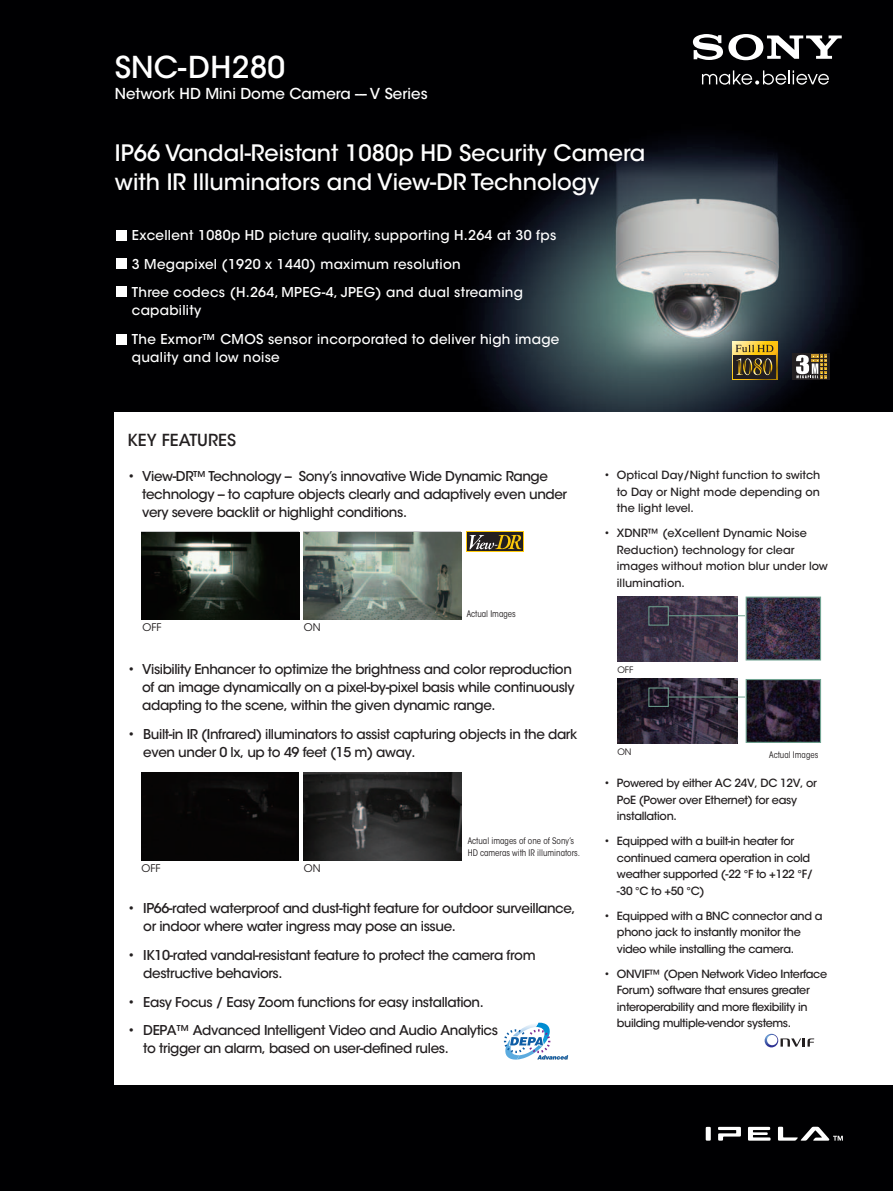
<style>
.page{position:relative;width:893px;height:1191px;background:#000002}
.page>*{position:absolute;margin:0;border:0;box-sizing:border-box;transform-origin:0 0}
.t1{font:500 30px "ITC Avant Garde Std";color:#fff}
.t2{font:500 22.5px/28.5px "ITC Avant Garde Std";color:#fff}
.t3{font:500 16.5px "ITC Avant Garde Std";color:#231f20}
.t4{font:500 15px "ITC Avant Garde Std";color:#fff}
.t5{font:500 13.5px/18px "ITC Avant Garde Std";letter-spacing:-.03em;color:#231f20}
.t6{font:500 13.5px/28.7px "ITC Avant Garde Std";letter-spacing:.02em;color:#fff}
.t7{font:500 11.25px/16.5px "ITC Avant Garde Std";letter-spacing:-.03em;color:#231f20}
.t8{font:500 11.25px/16.5px "ITC Avant Garde Std";color:#231f20}
.t9{font:10.5px "ITC Avant Garde Std";color:#231f20}
.t10{font:condensed 9px/12px "ITC Avant Garde Std";color:#231f20}
.t11{font:8.85px "ITC Avant Garde Std";color:#231f20}
</style>
<div class="page">
<img style="left:474px;top:41px;width:379px;height:371px">
<div style="left:115px;top:412px;width:778px;height:672px;background:#fff"></div>
<div style="left:116px;top:230px;width:11px;height:10px;background:#fff"></div>
<div style="left:116px;top:258px;width:11px;height:10px;background:#fff"></div>
<div style="left:116px;top:286px;width:11px;height:11px;background:#fff"></div>
<div style="left:116px;top:334px;width:11px;height:11px;background:#fff"></div>
<svg style="left:765px;top:1033px;width:49px;height:14px"></svg>
<svg style="left:732px;top:342px;width:45px;height:38px"></svg>
<div style="left:733px;top:355px;width:43px;height:23px;background:#231f20"></div>
<svg style="left:736px;top:358px;width:36px;height:17px"></svg>
<svg style="left:736px;top:345px;width:37px;height:7px"></svg>
<svg style="left:792px;top:353px;width:37px;height:27px"></svg>
<svg style="left:796px;top:355px;width:31px;height:23px"></svg>
<img style="left:142px;top:532px;width:157px;height:87px">
<img style="left:304px;top:532px;width:157px;height:87px">
<div style="left:142px;top:772px;width:157px;height:88px;background:#060505"></div>
<img style="left:304px;top:772px;width:157px;height:88px">
<svg style="left:504px;top:1022px;width:64px;height:38px"></svg>
<img style="left:617px;top:596px;width:120px;height:65px">
<img style="left:748px;top:598px;width:71px;height:60px">
<div style="left:746px;top:596px;width:75px;height:64px;border:1px solid #71a492"></div>
<div style="left:648px;top:606px;width:21px;height:19px;border:1px solid #71a492"></div>
<hr style="left:668px;top:615px;width:77px;height:1px;background:#71a492">
<img style="left:617px;top:679px;width:120px;height:64px">
<img style="left:748px;top:681px;width:71px;height:60px">
<div style="left:746px;top:679px;width:75px;height:64px;border:1px solid #71a492"></div>
<div style="left:648px;top:687px;width:21px;height:20px;border:1px solid #71a492"></div>
<hr style="left:668px;top:696px;width:77px;height:1px;background:#71a492">
<div style="left:467px;top:531px;width:57px;height:21px;background:#feca0a"></div>
<div style="left:468px;top:532px;width:55px;height:19px;background:#231f20"></div>
<svg style="left:469px;top:535px;width:52px;height:14px"></svg>
<svg style="left:706px;top:1126px;width:137px;height:14px"></svg>
<svg style="left:702px;top:70px;width:127px;height:15px"></svg>
<svg style="left:693px;top:34px;width:149px;height:26px"></svg>
<h1 class="t1" style="left:115px;top:48px;width:172px">SNC-DH280</h1>
<p class="t4" style="left:115px;top:84px;width:314px">Network HD Mini Dome Camera --- V Series</p>
<h2 class="t2" style="left:115px;top:139px;width:532px">IP66 Vandal-Reistant 1080p HD Security Camera with IR Illuminators and View-DR Technology</h2>
<p class="t6" style="left:132px;top:221px;width:426px">Excellent 1080p HD picture quality, supporting H.264 at 30 fps<br>3 Megapixel (1920 x 1440) maximum resolution<br>Three codecs (H.264, MPEG-4, JPEG) and dual streaming</p>
<p class="t6" style="left:132px;top:296px;width:429px">capability<br>The Exmor™ CMOS sensor incorporated to deliver high image</p>
<p class="t6" style="left:132px;top:343px;width:150px">quality and low noise</p>
<p class="t3" style="left:128px;top:430px;width:110px">KEY FEATURES</p>
<p class="t5" style="left:142px;top:467px;width:426px;text-indent:-15px">• View-DR™ Technology -- Sony’s innovative Wide Dynamic Range technology -- to capture objects clearly and adaptively even under very severe backlit or highlight conditions.</p>
<p class="t9" style="left:142px;top:621px;width:21px">OFF</p>
<p class="t9" style="left:304px;top:621px;width:18px">ON</p>
<p class="t10" style="left:467px;top:607px;width:51px">Actual Images</p>
<p class="t5" style="left:142px;top:660px;width:434px;text-indent:-15px">• Visibility Enhancer to optimize the brightness and color reproduction of an image dynamically on a pixel-by-pixel basis while continuously adapting to the scene, within the given dynamic range.</p>
<p class="t5" style="left:143px;top:724px;width:435px;text-indent:-16px">• Built-in IR (Infrared) illuminators to assist capturing objects in the dark even under 0 lx, up to 49 feet (15 m) away.</p>
<p class="t9" style="left:142px;top:861px;width:21px">OFF</p>
<p class="t9" style="left:304px;top:861px;width:18px">ON</p>
<p class="t10" style="left:468px;top:835px;width:114px">Actual images of one of Sony’s<br>HD cameras with IR illuminators.</p>
<p class="t5" style="left:143px;top:899px;width:434px;text-indent:-16px">• IP66-rated waterproof and dust-tight feature for outdoor surveillance, or indoor where water ingress may pose an issue.</p>
<p class="t5" style="left:143px;top:946px;width:394px;text-indent:-16px">• IK10-rated vandal-resistant feature to protect the camera from destructive behaviors.</p>
<p class="t5" style="left:128px;top:992px;width:358px">• Easy Focus / Easy Zoom functions for easy installation.</p>
<p class="t5" style="left:143px;top:1021px;width:356px;text-indent:-16px">• DEPA™ Advanced Intelligent Video and Audio Analytics to trigger an alarm, based on user-defined rules.</p>
<p class="t7" style="left:617px;top:467px;width:205px;text-align:justify;text-indent:-13px">• Optical Day/Night function to switch to Day or Night mode depending on the light level.</p>
<p class="t8" style="left:617px;top:525px;width:213px;text-indent:-13px">• XDNR™ (eXcellent Dynamic Noise<br>Reduction) technology for clear images without motion blur under low illumination.</p>
<p class="t11" style="left:617px;top:664px;width:18px">OFF</p>
<p class="t11" style="left:617px;top:746px;width:16px">ON</p>
<p class="t10" style="left:769px;top:749px;width:51px">Actual Images</p>
<p class="t7" style="left:617px;top:775px;width:202px;text-indent:-13px">• Powered by either AC 24V, DC 12V, or<br>PoE (Power over Ethernet) for easy installation.</p>
<p class="t7" style="left:617px;top:833px;width:198px;text-indent:-13px">• Equipped with a built-in heater for continued camera operation in cold weather supported (-22 °F to +122 °F/ -30 °C to +50 °C)</p>
<p class="t7" style="left:617px;top:907px;width:207px;text-indent:-13px">• Equipped with a BNC connector and a phono jack to instantly monitor the video while installing the camera.</p>
<p class="t7" style="left:617px;top:965px;width:212px;text-indent:-13px">• ONVIF™ (Open Network Video Interface Forum) software that ensures greater interoperability and more flexibility in building multiple-vendor systems.</p>
</div>
